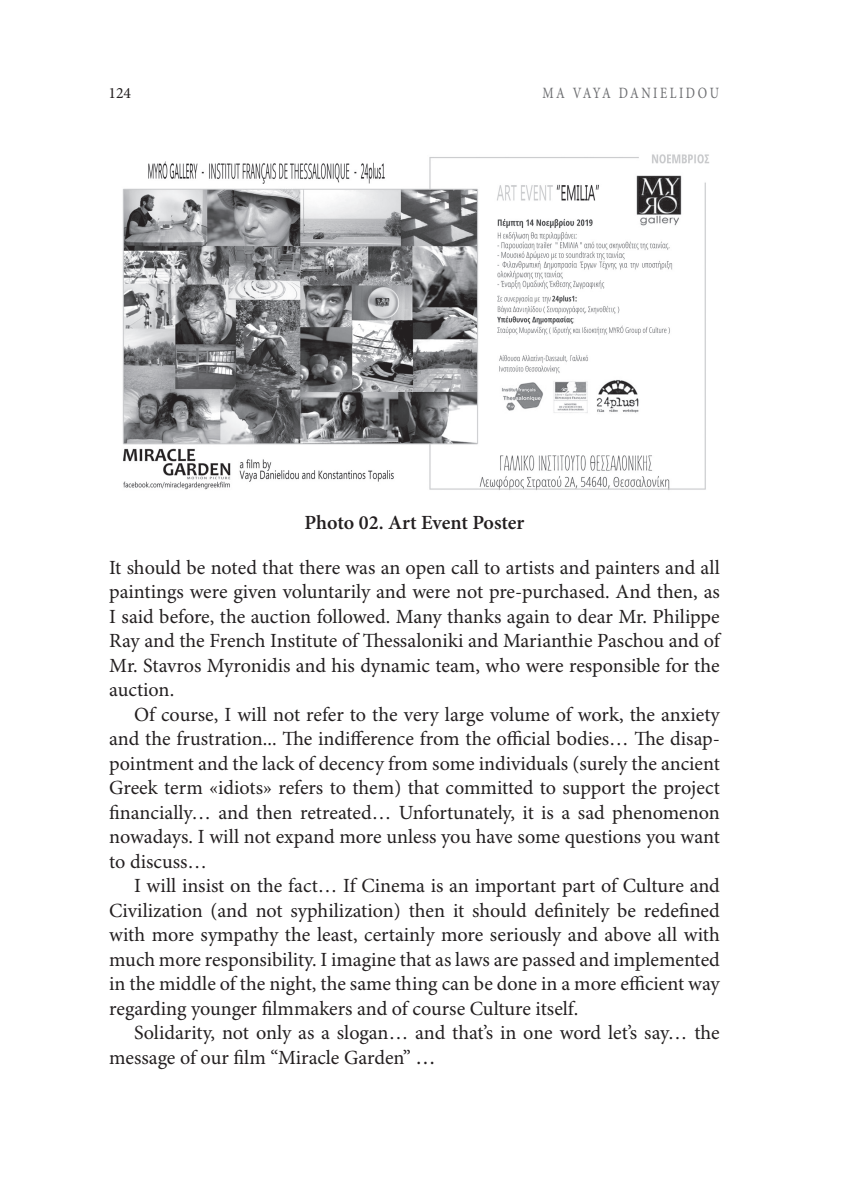
<style>
.page{position:relative;width:844px;height:1191px;background:#fff}
.page>*{position:absolute;margin:0;border:0;box-sizing:border-box;transform-origin:0 0}
.t1{font:20.12px/24.5px "Minion Pro";letter-spacing:-.005em;color:#231f20;text-align:justify}
.t2{font:600 20.12px "Minion Pro";letter-spacing:-.005em;color:#231f20}
.t3{font:15.75px "Minion Pro";letter-spacing:.2em;color:#6c6d70;scale:.8 1}
.t4{font:15.75px "Minion Pro";color:#231f20}
.s1{font-family:"Myriad Pro"}
</style>
<div class="page">
<img style="left:122px;top:154px;width:588px;height:336px">
<p class="t4" style="left:108px;top:83px;width:24px">124</p>
<p class="t3" style="left:542px;top:83px;width:222px">MA VAYA DANIELIDOU</p>
<p class="t2" style="left:304px;top:511px;width:221px">Photo 02. Art Event Poster</p>
<p class="t1" style="left:109px;top:556px;width:612px">It should be noted that there was an open call to artists and painters and all paintings were given voluntarily and were not pre-purchased. And then, as I said before, the auction followed. Many thanks again to dear Mr. Philippe Ray and the French Institute of Thessaloniki and Marianthie Paschou and of Mr. Stavros Myronidis and his dynamic team, who were responsible for the auction.</p>
<p class="t1" style="left:109px;top:703px;width:612px;text-indent:25px">Of course, I will not refer to the very large volume of work, the anxiety and the frustration... The indifference from the official bodies… The disap&shy;pointment and the lack of decency from some individuals (surely the ancient Greek term «idiots» refers to them) that committed to support the project financially… and then retreated… Unfortunately, it is a sad phenomenon nowadays. I will not expand more unless you have some questions you want to discuss…</p>
<p class="t1" style="left:109px;top:874px;width:612px;text-indent:25px">I will insist on the fact… If Cinema is an important part of Culture and Civilization (and not syphilization) then it should definitely be redefined with more sympathy the least, certainly more seriously and above all with much more responsibility. I imagine that as laws are passed and implemented in the middle of the night, the same thing can be done in a more efficient way regarding younger filmmakers and of course Culture itself.</p>
<p class="t1" style="left:109px;top:1021px;width:612px;text-indent:25px">Solidarity, not only as a slogan… and that’s in one word let’s say… the message of our film “Miracle Garden” <span class="s1">…</span></p>
</div>
